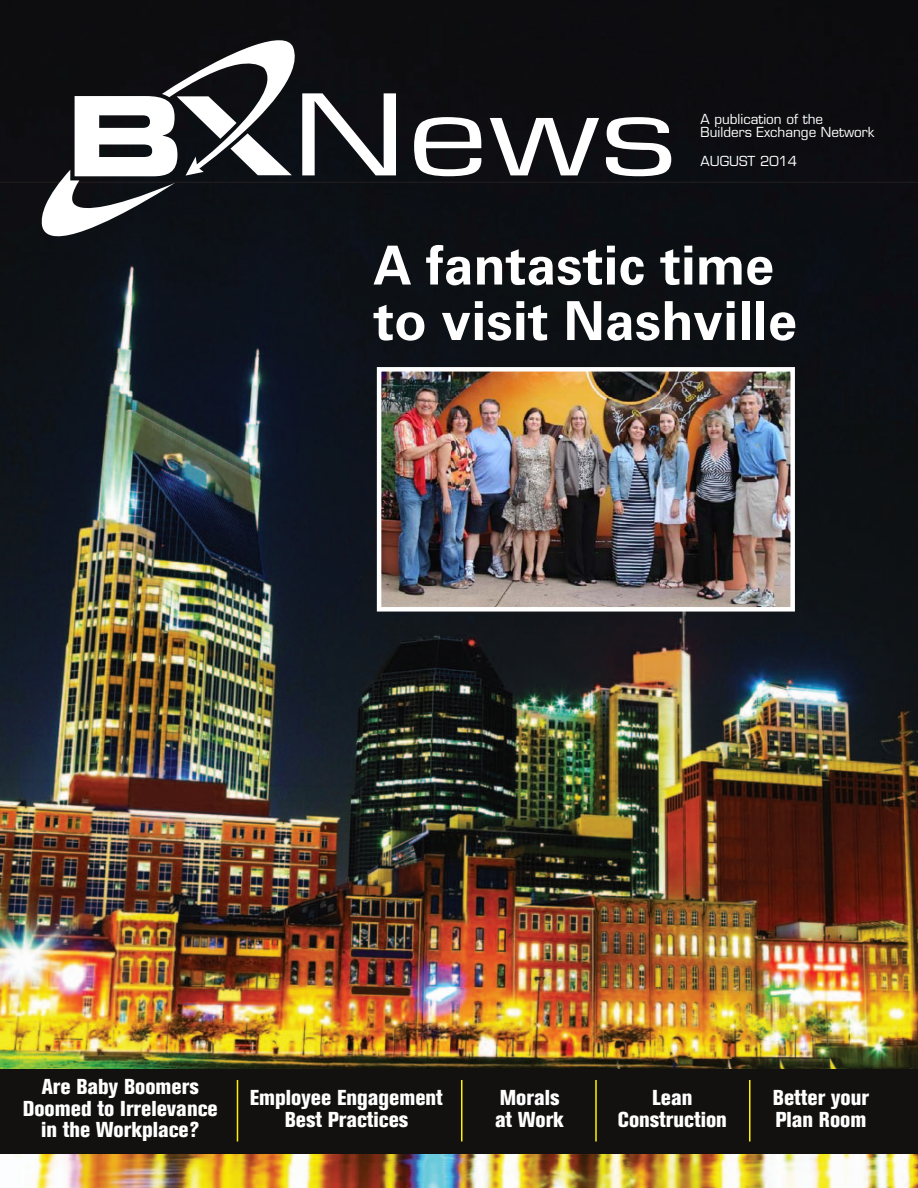
<style>
.page{position:relative;width:918px;height:1188px;background:#fff}
.page>*{position:absolute;margin:0;border:0;box-sizing:border-box;transform-origin:0 0}
.t1{font:700 54px/55.5px "Zurich BT";color:#fff}
.t2{font:800 condensed 21.3px/21.3px "Akzidenz Grotesk BE";color:#fff;text-align:center}
.t3{font:13.5px/13.5px "Eurostile";color:#fff}
</style>
<div class="page">
<img style="left:0;top:0;width:918px;height:1188px">
<hr style="left:0;top:182px;width:918px;height:1px;background:#231f20">
<svg style="left:42px;top:38px;width:254px;height:198px"></svg>
<svg style="left:302px;top:93px;width:94px;height:82px"></svg>
<svg style="left:414px;top:117px;width:67px;height:59px"></svg>
<svg style="left:490px;top:118px;width:109px;height:57px"></svg>
<svg style="left:606px;top:117px;width:65px;height:59px"></svg>
<img style="left:382px;top:372px;width:408px;height:235px">
<div style="left:377px;top:367px;width:418px;height:245px;border:4px solid #fff"></div>
<div style="left:0;top:1069px;width:918px;height:85px;background:#121110"></div>
<hr style="left:237px;top:1080px;width:1px;height:62px;background:#fff101">
<hr style="left:461px;top:1080px;width:1px;height:62px;background:#fff101">
<hr style="left:595px;top:1080px;width:2px;height:62px;background:#fff101">
<hr style="left:749px;top:1080px;width:1px;height:62px;background:#fff101">
<p class="t3" style="left:701px;top:114px;width:176px">A publication of the<br>Builders Exchange Network</p>
<p class="t3" style="left:701px;top:155px;width:98px">AUGUST 2014</p>
<h1 class="t1" style="left:373px;top:243px;width:426px">A fantastic time to visit Nashville</h1>
<p class="t2" style="left:23px;top:1078px;width:196px">Are Baby Boomers<br>Doomed to Irrelevance in the Workplace?</p>
<p class="t2" style="left:250px;top:1089px;width:195px">Employee Engagement<br>Best Practices</p>
<p class="t2" style="left:495px;top:1089px;width:70px;text-align:left">Morals at Work</p>
<p class="t2" style="left:618px;top:1089px;width:110px">Lean<br>Construction</p>
<p class="t2" style="left:773px;top:1089px;width:98px;text-align:left">Better your<br>Plan Room</p>
</div>
